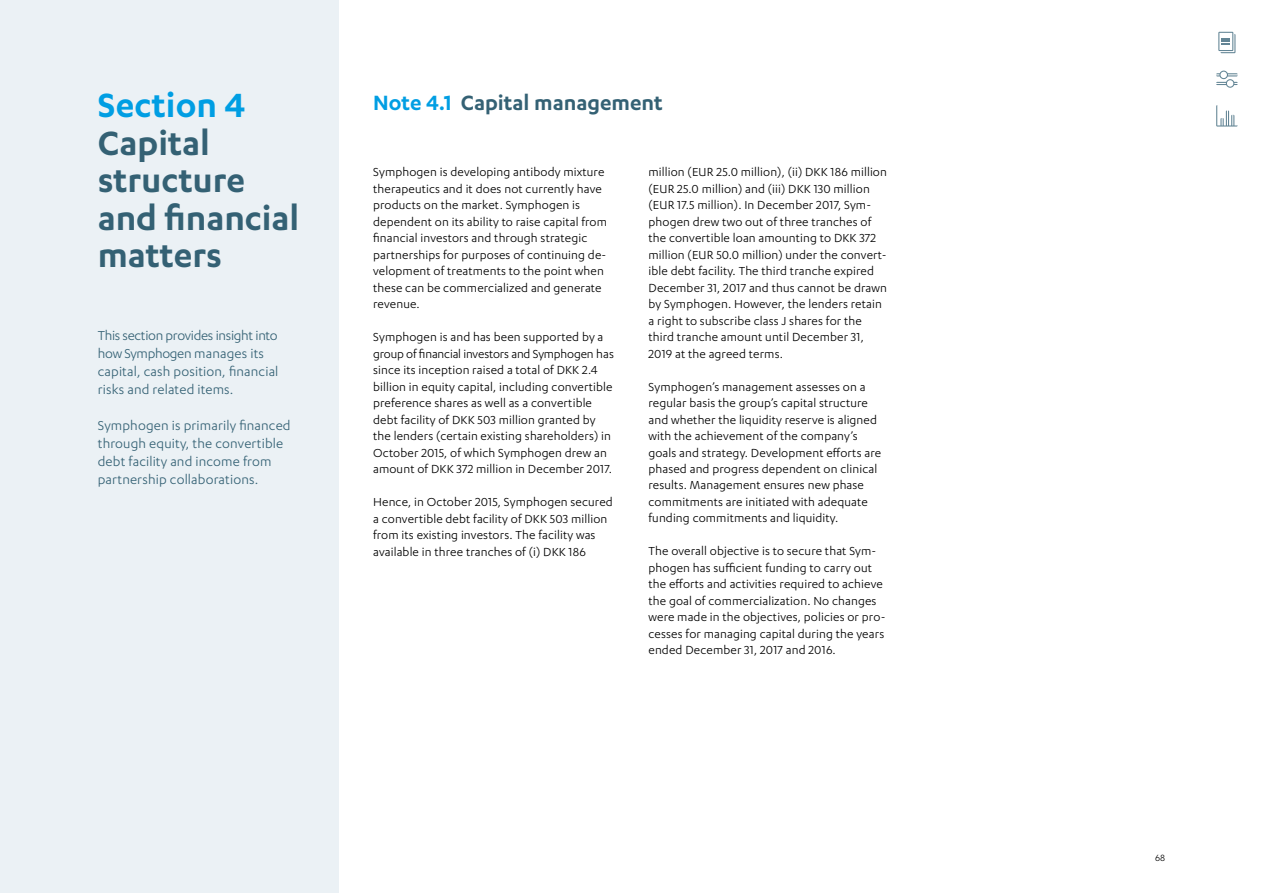
<style>
.page{position:relative;width:1263px;height:893px;background:#fff}
.page>*{position:absolute;margin:0;border:0;box-sizing:border-box;transform-origin:0 0}
.t1{font:600 39px/37.5px "Karbon";color:#346174}
.t2{font:600 39px "Karbon";letter-spacing:.005em;color:#009ee3}
.t3{font:600 24px "Karbon";color:#346174}
.t4{font:15px/18px "Karbon";letter-spacing:.01em;color:#346174}
.t5{font:13.5px/16.5px "Karbon";letter-spacing:.01em;color:#000}
.t6{font:10.5px "Karbon";color:#000}
.s1{color:#009ee3}
</style>
<div class="page">
<div style="left:0;top:0;width:339px;height:893px;background:#ebf1f5"></div>
<svg style="left:1216px;top:71px;width:22px;height:17px"></svg>
<svg style="left:1216px;top:105px;width:22px;height:22px"></svg>
<svg style="left:1218px;top:32px;width:17px;height:21px"></svg>
<h1 class="t2" style="left:98px;top:83px;width:149px">Section 4</h1>
<h1 class="t1" style="left:98px;top:123px;width:203px">Capital structure and financial matters</h1>
<p class="t4" style="left:98px;top:326px;width:182px">This section provides insight into how Symphogen manages its capital, cash position, financial risks and related items.</p>
<p class="t4" style="left:98px;top:416px;width:194px">Symphogen is primarily financed through equity, the convertible debt facility and income from partnership collaborations.</p>
<h2 class="t3" style="left:373px;top:89px;width:291px"><span class="s1">Note 4.1</span> Capital management</h2>
<p class="t5" style="left:373px;top:163px;width:235px">Symphogen is developing antibody mixture therapeutics and it does not currently have products on the market. Symphogen is dependent on its ability to raise capital from financial investors and through strategic partnerships for purposes of continuing de&shy;velopment of treatments to the point when these can be commercialized and generate revenue.</p>
<p class="t5" style="left:373px;top:328px;width:242px">Symphogen is and has been supported by a group of financial investors and Symphogen has since its inception raised a total of DKK 2.4 billion in equity capital, including convertible preference shares as well as a convertible debt facility of DKK 503 million granted by the lenders (certain existing shareholders) in October 2015, of which Symphogen drew an amount of DKK 372 million in December 2017.</p>
<p class="t5" style="left:373px;top:493px;width:241px">Hence, in October 2015, Symphogen secured a convertible debt facility of DKK 503 million from its existing investors. The facility was available in three tranches of (i) DKK 186</p>
<p class="t5" style="left:648px;top:163px;width:240px">million (EUR 25.0 million), (ii) DKK 186 million (EUR 25.0 million) and (iii) DKK 130 million (EUR 17.5 million). In December 2017, Sym&shy;phogen drew two out of three tranches of the convertible loan amounting to DKK 372 million (EUR 50.0 million) under the convert&shy;ible debt facility. The third tranche expired December 31, 2017 and thus cannot be drawn by Symphogen. However, the lenders retain a right to subscribe class J shares for the third tranche amount until December 31, 2019 at the agreed terms.</p>
<p class="t5" style="left:648px;top:378px;width:234px">Symphogen’s management assesses on a regular basis the group’s capital structure and whether the liquidity reserve is aligned with the achievement of the company’s goals and strategy. Development efforts are phased and progress dependent on clinical results. Management ensures new phase commitments are initiated with adequate funding commitments and liquidity.</p>
<p class="t5" style="left:648px;top:543px;width:238px">The overall objective is to secure that Sym&shy;phogen has sufficient funding to carry out the efforts and activities required to achieve the goal of commercialization. No changes were made in the objectives, policies or pro&shy;cesses for managing capital during the years ended December 31, 2017 and 2016.</p>
<p class="t6" style="left:1155px;top:852px;width:12px">68</p>
</div>
